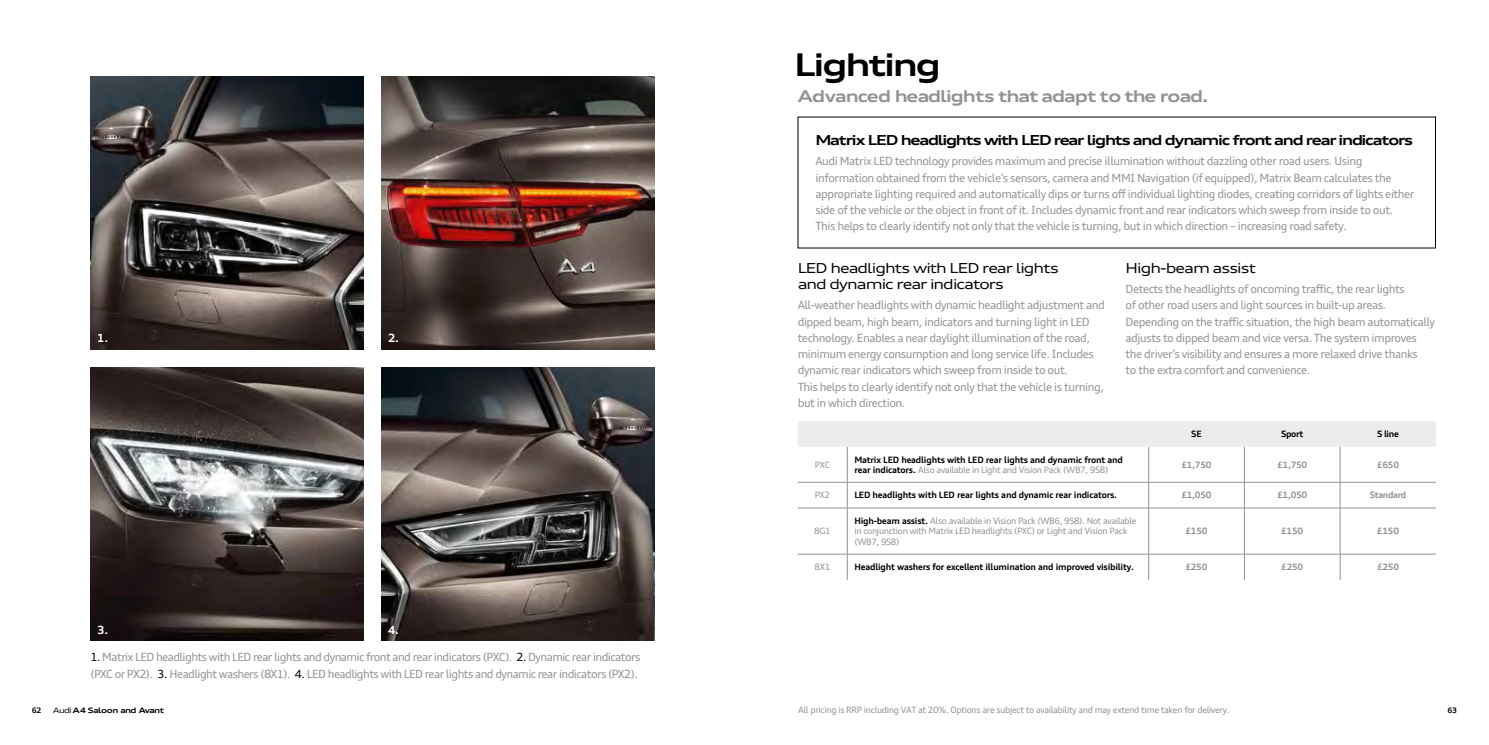
<style>
.page{position:relative;width:1489px;height:745px;background:#fff}
.page>*{position:absolute;margin:0;border:0;box-sizing:border-box;transform-origin:0 0}
.t1{font:700 expanded 31.25px "Audi Type";letter-spacing:-.07em;color:#000}
.t2{font:700 expanded 16.25px "Audi Type";letter-spacing:-.06em;color:#919292}
.t3{font:expanded 13.75px/16.2px "Audi Type";letter-spacing:-.07em;color:#000}
.t4{font:700 expanded 13.75px "Audi Type";letter-spacing:-.09em;color:#000}
.t5{font:11.25px/16.2px "Audi Type";letter-spacing:-.04em;color:#919292}
.t6{font:700 11.25px "Audi Type";color:#fff}
.t7{font:8.75px/10.5px "Audi Type";letter-spacing:-.04em;color:#919292}
.t8{font:700 8.75px/10.5px "Audi Type";letter-spacing:-.02em;color:#000}
.t9{font:700 8.75px "Audi Type";letter-spacing:-.04em;color:#919292}
.t10{font:700 expanded 7.5px "Audi Type";letter-spacing:-.045em;color:#000}
.t11{font:700 7.5px "Audi Type";color:#000}
.s1{color:#000}
.s2{font-weight:400;color:#919292}
.s3{font-weight:700;color:#000}
.s4{font-weight:400}
</style>
<div class="page">
<img style="left:381px;top:367px;width:273px;height:273px">
<img style="left:90px;top:367px;width:273px;height:273px">
<img style="left:90px;top:76px;width:273px;height:273px">
<img style="left:381px;top:76px;width:273px;height:273px">
<div style="left:798px;top:421px;width:637px;height:25px;background:#ececed"></div>
<hr style="left:847px;top:446px;width:1px;height:36px;background:#919292">
<hr style="left:1148px;top:446px;width:1px;height:36px;background:#919292">
<hr style="left:1243px;top:446px;width:1px;height:36px;background:#919292">
<hr style="left:1339px;top:446px;width:1px;height:36px;background:#919292">
<hr style="left:797px;top:482px;width:50px;height:1px;background:#919292">
<hr style="left:847px;top:482px;width:301px;height:1px;background:#919292">
<svg style="left:847px;top:482px;width:1px;height:25px"></svg>
<hr style="left:1148px;top:482px;width:96px;height:1px;background:#919292">
<svg style="left:1148px;top:482px;width:1px;height:25px"></svg>
<hr style="left:1244px;top:482px;width:95px;height:1px;background:#919292">
<svg style="left:1243px;top:482px;width:1px;height:25px"></svg>
<hr style="left:1339px;top:482px;width:96px;height:1px;background:#919292">
<svg style="left:1339px;top:482px;width:1px;height:25px"></svg>
<hr style="left:847px;top:508px;width:1px;height:45px;background:#919292">
<hr style="left:1148px;top:508px;width:1px;height:45px;background:#919292">
<hr style="left:1243px;top:508px;width:1px;height:45px;background:#919292">
<hr style="left:1339px;top:508px;width:1px;height:45px;background:#919292">
<hr style="left:797px;top:553px;width:50px;height:1px;background:#919292">
<hr style="left:847px;top:553px;width:301px;height:1px;background:#919292">
<svg style="left:847px;top:554px;width:1px;height:25px"></svg>
<hr style="left:1148px;top:553px;width:96px;height:1px;background:#919292">
<svg style="left:1148px;top:554px;width:1px;height:25px"></svg>
<hr style="left:1244px;top:553px;width:95px;height:1px;background:#919292">
<hr style="left:1339px;top:553px;width:96px;height:1px;background:#919292">
<hr style="left:797px;top:507px;width:50px;height:1px;background:#919292">
<hr style="left:847px;top:507px;width:301px;height:1px;background:#919292">
<hr style="left:1148px;top:507px;width:96px;height:1px;background:#919292">
<hr style="left:1244px;top:507px;width:95px;height:1px;background:#919292">
<hr style="left:1339px;top:507px;width:96px;height:1px;background:#919292">
<svg style="left:1244px;top:554px;width:1px;height:25px"></svg>
<svg style="left:1339px;top:554px;width:1px;height:25px"></svg>
<h1 class="t1" style="left:794px;top:43px;width:148px">Lighting</h1>
<h2 class="t2" style="left:797px;top:85px;width:412px">Advanced headlights that adapt to the road.</h2>
<p class="t6" style="left:97px;top:331px;width:12px">1.</p>
<p class="t6" style="left:388px;top:331px;width:12px">2.</p>
<p class="t6" style="left:97px;top:622px;width:12px">3.</p>
<p class="t6" style="left:388px;top:622px;width:12px">4.</p>
<p class="t5" style="left:90px;top:648px;width:551px"><span class="s1">1.</span> Matrix LED headlights with LED rear lights and dynamic front and rear indicators (PXC). <span class="s1">2.</span> Dynamic rear indicators (PXC or PX2). <span class="s1">3.</span> Headlight washers (8X1). <span class="s1">4.</span> LED headlights with LED rear lights and dynamic rear indicators (PX2).</p>
<p class="t4" style="left:815px;top:131px;width:599px">Matrix LED headlights with LED rear lights and dynamic front and rear indicators</p>
<p class="t5" style="left:815px;top:153px;width:600px">Audi Matrix LED technology provides maximum and precise illumination without dazzling other road users. Using information obtained from the vehicle’s sensors, camera and MMI Navigation (if equipped), Matrix Beam calculates the appropriate lighting required and automatically dips or turns off individual lighting diodes, creating corridors of lights either side of the vehicle or the object in front of it. Includes dynamic front and rear indicators which sweep from inside to out.<br>This helps to clearly identify not only that the vehicle is turning, but in which direction – increasing road safety.</p>
<p class="t3" style="left:797px;top:259px;width:263px">LED headlights with LED rear lights and dynamic rear indicators</p>
<p class="t5" style="left:797px;top:297px;width:309px">All-weather headlights with dynamic headlight adjustment and dipped beam, high beam, indicators and turning light in LED technology. Enables a near daylight illumination of the road, minimum energy consumption and long service life. Includes dynamic rear indicators which sweep from inside to out.<br>This helps to clearly identify not only that the vehicle is turning, but in which direction.</p>
<p class="t3" style="left:1125px;top:259px;width:132px">High-beam assist</p>
<p class="t5" style="left:1125px;top:280px;width:311px">Detects the headlights of oncoming traffic, the rear lights<br>of other road users and light sources in built-up areas.<br>Depending on the traffic situation, the high beam automatically adjusts to dipped beam and vice versa. The system improves the driver’s visibility and ensures a more relaxed drive thanks<br>to the extra comfort and convenience.</p>
<p class="t8" style="left:1191px;top:428px;width:12px">SE</p>
<p class="t8" style="left:1280px;top:428px;width:24px">Sport</p>
<p class="t8" style="left:1376px;top:428px;width:23px">S line</p>
<p class="t7" style="left:814px;top:459px;width:17px">PXC</p>
<p class="t8" style="left:854px;top:453px;width:270px">Matrix LED headlights with LED rear lights and dynamic front and rear indicators. <span class="s2">Also available in Light and Vision Pack (WB7, 9S8)</span></p>
<p class="t9" style="left:1181px;top:459px;width:32px">£1,750</p>
<p class="t9" style="left:1276px;top:459px;width:32px">£1,750</p>
<p class="t9" style="left:1376px;top:459px;width:24px">£650</p>
<p class="t7" style="left:814px;top:489px;width:17px">PX2</p>
<p class="t8" style="left:854px;top:489px;width:264px">LED headlights with LED rear lights and dynamic rear indicators.</p>
<p class="t9" style="left:1181px;top:489px;width:32px">£1,050</p>
<p class="t9" style="left:1276px;top:489px;width:32px">£1,050</p>
<p class="t9" style="left:1369px;top:489px;width:38px">Standard</p>
<p class="t7" style="left:814px;top:525px;width:18px">8G1</p>
<p class="t7" style="left:854px;top:515px;width:284px"><span class="s3">High-beam assist.</span> Also available in Vision Pack (WB6, 9S8). Not available in conjunction with Matrix LED headlights (PXC) or Light and Vision Pack (WB7, 9S8)</p>
<p class="t9" style="left:1185px;top:525px;width:24px">£150</p>
<p class="t9" style="left:1280px;top:525px;width:24px">£150</p>
<p class="t9" style="left:1376px;top:525px;width:24px">£150</p>
<p class="t7" style="left:814px;top:561px;width:17px">8X1</p>
<p class="t8" style="left:854px;top:561px;width:281px">Headlight washers for excellent illumination and improved visibility.</p>
<p class="t9" style="left:1185px;top:561px;width:24px">£250</p>
<p class="t9" style="left:1281px;top:561px;width:24px">£250</p>
<p class="t9" style="left:1376px;top:561px;width:24px">£250</p>
<p class="t7" style="left:798px;top:704px;width:433px">All pricing is RRP including VAT at 20%. Options are subject to availability and may extend time taken for delivery.</p>
<p class="t11" style="left:32px;top:705px;width:11px">62</p>
<p class="t10" style="left:53px;top:705px;width:112px"><span class="s4">Audi</span> A4 Saloon and Avant</p>
<p class="t11" style="left:1447px;top:705px;width:11px">63</p>
</div>
